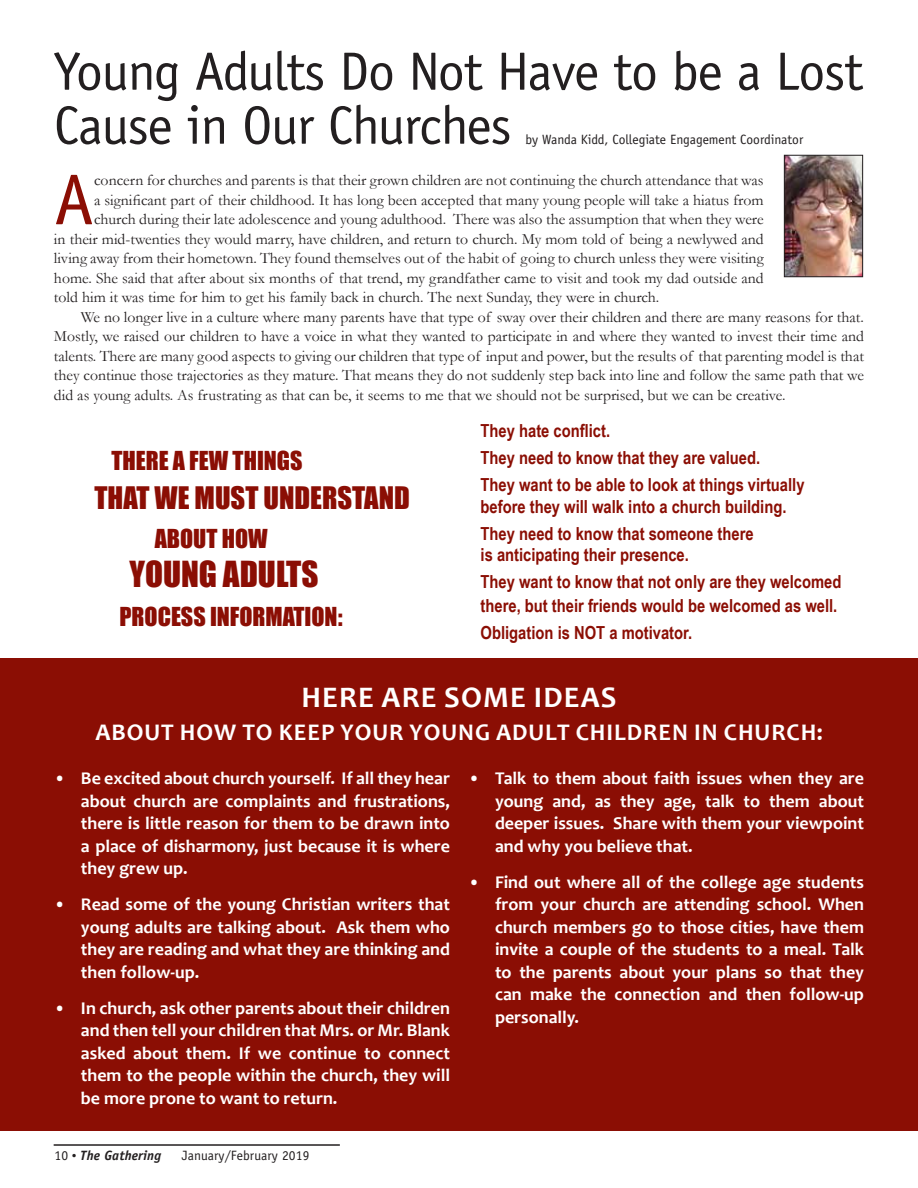
<style>
.page{position:relative;width:918px;height:1188px;background:#fff}
.page>*{position:absolute;margin:0;border:0;box-sizing:border-box;transform-origin:0 0}
.t1{font:72.15px "Officina Sans Std";color:#8b0e04}
.t2{font:54px/54px "Officina Sans Std";letter-spacing:-.02em;color:#231f20}
.t3{font:33px "Impact";color:#8b0e04}
.t4{font:700 30px "Candara";letter-spacing:.04em;color:#fff}
.t5{font:28.5px "Impact";color:#8b0e04}
.t6{font:700 24px "Candara";letter-spacing:.04em;color:#fff}
.t7{font:24px "Impact";color:#8b0e04}
.t8{font:700 18px/22.5px "Candara";color:#fff;text-align:justify}
.t9{font:700 18px/27px "Arial Narrow";color:#8b0e04}
.t10{font:15.75px "Garamond";color:#231f20}
.t11{font:13.5px "Officina Sans Std";color:#231f20}
.t12{font:italic 700 13.5px "Officina Sans Std";letter-spacing:.01em;color:#231f20}
.s1{font-weight:400;font-style:normal}
.s2{font-family:"Times New Roman";font-weight:400;font-style:normal}
</style>
<div class="page">
<div style="left:0;top:658px;width:918px;height:473px;background:#8b0e04"></div>
<hr style="left:54px;top:1144px;width:286px;height:2px;background:#231f20">
<img style="left:786px;top:157px;width:75px;height:118px">
<div style="left:784px;top:155px;width:79px;height:122px;border:1px solid #231f20"></div>
<h2 class="t2" style="left:54px;top:45px;width:811px">Young Adults Do Not Have to be a Lost<br>Cause in Our Churches</h2>
<p class="t11" style="left:525px;top:131px;width:279px">by Wanda Kidd, Collegiate Engagement Coordinator</p>
<h1 class="t1" style="left:54px;top:158px;width:42px">A</h1>
<p class="t10" style="left:94px;top:171px;width:671px">concern for churches and parents is that their grown children are not continuing the church attendance that was</p>
<p class="t10" style="left:94px;top:190px;width:671px">a significant part of their childhood. It has long been accepted that many young people will take a hiatus from</p>
<p class="t10" style="left:94px;top:210px;width:671px">church during their late adolescence and young adulthood. There was also the assumption that when they were</p>
<p class="t10" style="left:54px;top:229px;width:711px">in their mid-twenties they would marry, have children, and return to church. My mom told of being a newlywed and</p>
<p class="t10" style="left:54px;top:249px;width:711px">living away from their hometown. They found themselves out of the habit of going to church unless they were visiting</p>
<p class="t10" style="left:54px;top:268px;width:711px">home. She said that after about six months of that trend, my grandfather came to visit and took my dad outside and</p>
<p class="t10" style="left:54px;top:288px;width:607px">told him it was time for him to get his family back in church. The next Sunday, they were in church.</p>
<p class="t10" style="left:81px;top:307px;width:785px">We no longer live in a culture where many parents have that type of sway over their children and there are many reasons for that.</p>
<p class="t10" style="left:54px;top:327px;width:811px">Mostly, we raised our children to have a voice in what they wanted to participate in and where they wanted to invest their time and</p>
<p class="t10" style="left:54px;top:346px;width:812px">talents. There are many good aspects to giving our children that type of input and power, but the results of that parenting model is that</p>
<p class="t10" style="left:54px;top:366px;width:812px">they continue those trajectories as they mature. That means they do not suddenly step back into line and follow the same path that we</p>
<p class="t10" style="left:54px;top:385px;width:733px">did as young adults. As frustrating as that can be, it seems to me that we should not be surprised, but we can be creative.</p>
<h3 class="t7" style="left:111px;top:442px;width:193px">THERE A FEW THINGS</h3>
<h3 class="t5" style="left:94px;top:476px;width:317px">THAT WE MUST UNDERSTAND</h3>
<h3 class="t7" style="left:155px;top:520px;width:114px">ABOUT HOW</h3>
<h3 class="t3" style="left:129px;top:549px;width:191px">YOUNG ADULTS</h3>
<h3 class="t7" style="left:120px;top:598px;width:224px">PROCESS INFORMATION:</h3>
<p class="t9" style="left:481px;top:417px;width:326px">They hate conflict.<br>They need to know that they are valued.<br>They want to be able to look at things virtually</p>
<p class="t9" style="left:481px;top:493px;width:307px">before they will walk into a church building.<br>They need to know that someone there</p>
<p class="t9" style="left:481px;top:541px;width:362px">is anticipating their presence.<br>They want to know that not only are they welcomed</p>
<p class="t9" style="left:481px;top:592px;width:358px">there, but their friends would be welcomed as well.<br>Obligation is NOT a motivator.</p>
<h3 class="t4" style="left:301px;top:679px;width:317px">HERE ARE SOME IDEAS</h3>
<h3 class="t6" style="left:95px;top:717px;width:729px">ABOUT HOW TO KEEP YOUR YOUNG ADULT CHILDREN IN CHURCH:</h3>
<p class="t8" style="left:81px;top:767px;width:371px;text-indent:-27px">• Be excited about church yourself. If all they hear about church are complaints and frustrations, there is little reason for them to be drawn into a place of disharmony, just because it is where they grew up.</p>
<p class="t8" style="left:81px;top:893px;width:371px;text-indent:-27px">• Read some of the young Christian writers that young adults are talking about. Ask them who they are reading and what they are thinking and then follow-up.</p>
<p class="t8" style="left:81px;top:996px;width:371px;text-indent:-27px">• In church, ask other parents about their children and then tell your children that Mrs. or Mr. Blank asked about them. If we continue to connect them to the people within the church, they will be more prone to want to return.</p>
<p class="t12" style="left:55px;top:1147px;width:108px"><span class="s1">10</span> <span class="s2">•</span> The Gathering</p>
<p class="t11" style="left:182px;top:1148px;width:129px">January/February 2019</p>
<p class="t8" style="left:495px;top:767px;width:371px;text-indent:-27px">• Talk to them about faith issues when they are young and, as they age, talk to them about deeper issues. Share with them your viewpoint and why you believe that.</p>
<p class="t8" style="left:495px;top:870px;width:371px;text-indent:-27px">• Find out where all of the college age students from your church are attending school. When church members go to those cities, have them invite a couple of the students to a meal. Talk to the parents about your plans so that they can make the connection and then follow-up personally.</p>
</div>
